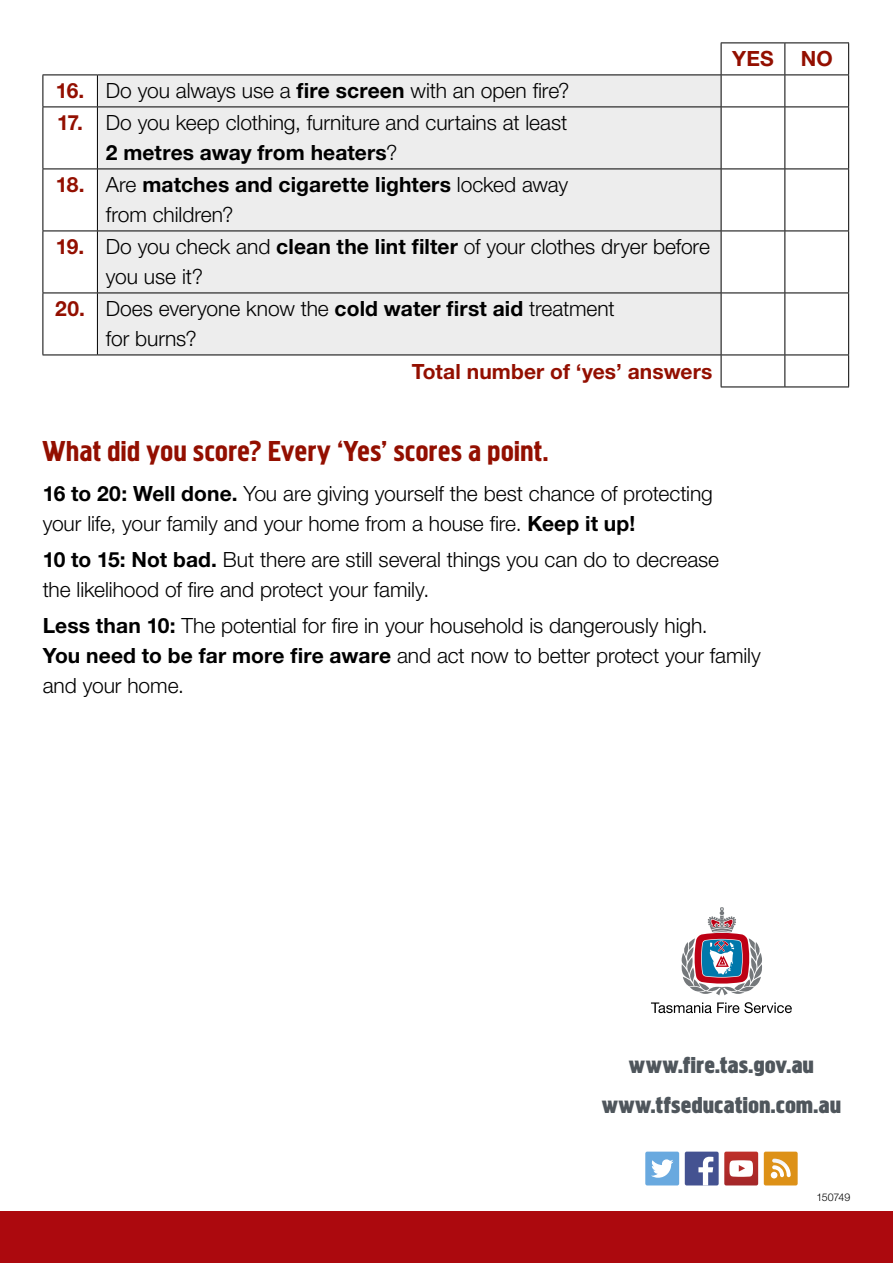
<style>
.page{position:relative;width:893px;height:1263px;background:#fff}
.page>*{position:absolute;margin:0;border:0;box-sizing:border-box;transform-origin:0 0}
.t1{font:30px "Megaphone";letter-spacing:.02em;color:#930f00}
.t2{font:700 24px/39.2px "Megaphone";letter-spacing:.025em;color:#4f565c;text-align:center}
.t3{font:300 21px/30px "Helvetica Neue LT Std";letter-spacing:-.005em;color:#000}
.t4{font:700 21px/30px "Helvetica Neue LT Std";letter-spacing:.005em;color:#000}
.t5{font:700 21px "Helvetica Neue LT Std";letter-spacing:.005em;color:#930f00}
.t6{font:300 10.65px "Helvetica Neue LT Std";letter-spacing:-.02em;color:#000}
.s1{font-weight:700;color:#930f00}
.s2{font-weight:700}
.s3{color:#930f00}
.s4{font-weight:300}
</style>
<div class="page">
<div style="left:0;top:1211px;width:893px;height:52px;background:#ac090e"></div>
<div style="left:98px;top:76px;width:623px;height:279px;background:#ededed"></div>
<hr style="left:43px;top:75px;width:54px;height:1px;background:#000">
<hr style="left:43px;top:75px;width:1px;height:32px;background:#000">
<hr style="left:97px;top:75px;width:624px;height:1px;background:#000">
<hr style="left:97px;top:75px;width:1px;height:32px;background:#000">
<hr style="left:721px;top:75px;width:1px;height:32px;background:#000">
<hr style="left:784px;top:75px;width:1px;height:32px;background:#000">
<hr style="left:848px;top:75px;width:1px;height:32px;background:#000">
<hr style="left:43px;top:107px;width:54px;height:1px;background:#000">
<hr style="left:43px;top:107px;width:1px;height:62px;background:#000">
<hr style="left:97px;top:107px;width:624px;height:1px;background:#000">
<hr style="left:97px;top:107px;width:1px;height:62px;background:#000">
<hr style="left:721px;top:107px;width:64px;height:1px;background:#000">
<hr style="left:721px;top:107px;width:1px;height:62px;background:#000">
<hr style="left:785px;top:107px;width:64px;height:1px;background:#000">
<hr style="left:784px;top:107px;width:1px;height:62px;background:#000">
<hr style="left:848px;top:107px;width:1px;height:62px;background:#000">
<hr style="left:43px;top:169px;width:54px;height:1px;background:#000">
<hr style="left:43px;top:169px;width:1px;height:62px;background:#000">
<hr style="left:97px;top:169px;width:624px;height:1px;background:#000">
<hr style="left:97px;top:169px;width:1px;height:62px;background:#000">
<hr style="left:721px;top:169px;width:64px;height:1px;background:#000">
<hr style="left:721px;top:169px;width:1px;height:62px;background:#000">
<hr style="left:785px;top:169px;width:64px;height:1px;background:#000">
<hr style="left:784px;top:169px;width:1px;height:62px;background:#000">
<hr style="left:848px;top:169px;width:1px;height:62px;background:#000">
<hr style="left:43px;top:231px;width:54px;height:1px;background:#000">
<hr style="left:43px;top:231px;width:1px;height:62px;background:#000">
<hr style="left:97px;top:231px;width:624px;height:1px;background:#000">
<hr style="left:97px;top:231px;width:1px;height:62px;background:#000">
<hr style="left:721px;top:231px;width:64px;height:1px;background:#000">
<hr style="left:721px;top:231px;width:1px;height:62px;background:#000">
<hr style="left:785px;top:231px;width:64px;height:1px;background:#000">
<hr style="left:784px;top:231px;width:1px;height:62px;background:#000">
<hr style="left:848px;top:231px;width:1px;height:62px;background:#000">
<hr style="left:43px;top:293px;width:54px;height:1px;background:#000">
<hr style="left:43px;top:293px;width:1px;height:62px;background:#000">
<hr style="left:97px;top:293px;width:624px;height:1px;background:#000">
<hr style="left:97px;top:293px;width:1px;height:62px;background:#000">
<hr style="left:721px;top:293px;width:64px;height:1px;background:#000">
<hr style="left:721px;top:293px;width:1px;height:62px;background:#000">
<hr style="left:785px;top:293px;width:64px;height:1px;background:#000">
<hr style="left:784px;top:293px;width:1px;height:62px;background:#000">
<hr style="left:848px;top:293px;width:1px;height:62px;background:#000">
<hr style="left:43px;top:355px;width:54px;height:1px;background:#000">
<hr style="left:97px;top:355px;width:624px;height:1px;background:#000">
<hr style="left:721px;top:43px;width:64px;height:1px;background:#000">
<hr style="left:721px;top:43px;width:1px;height:32px;background:#000">
<hr style="left:785px;top:43px;width:64px;height:1px;background:#000">
<hr style="left:784px;top:43px;width:1px;height:32px;background:#000">
<hr style="left:848px;top:43px;width:1px;height:32px;background:#000">
<hr style="left:721px;top:75px;width:64px;height:1px;background:#000">
<hr style="left:785px;top:75px;width:64px;height:1px;background:#000">
<hr style="left:721px;top:355px;width:64px;height:1px;background:#000">
<hr style="left:721px;top:355px;width:1px;height:32px;background:#000">
<hr style="left:785px;top:355px;width:64px;height:1px;background:#000">
<hr style="left:784px;top:355px;width:1px;height:32px;background:#000">
<hr style="left:848px;top:355px;width:1px;height:32px;background:#000">
<hr style="left:721px;top:387px;width:64px;height:1px;background:#000">
<hr style="left:785px;top:387px;width:64px;height:1px;background:#000">
<div style="left:645px;top:1151px;width:34px;height:34px;background:#69a9df;border-radius:2px"></div>
<svg style="left:651px;top:1159px;width:22px;height:19px"></svg>
<div style="left:685px;top:1151px;width:34px;height:34px;background:#445291;border-radius:2px"></div>
<svg style="left:698px;top:1157px;width:15px;height:28px"></svg>
<div style="left:764px;top:1151px;width:34px;height:34px;background:#dd9117;border-radius:2px"></div>
<svg style="left:771px;top:1158px;width:20px;height:20px"></svg>
<svg style="left:724px;top:1151px;width:34px;height:34px"></svg>
<svg style="left:681px;top:907px;width:81px;height:88px"></svg>
<svg style="left:651px;top:1002px;width:141px;height:11px"></svg>
<p class="t3" style="left:56px;top:75px;width:515px"><span class="s1">16.</span> Do you always use a <span class="s2">fire screen</span> with an open fire?</p>
<p class="t3" style="left:106px;top:107px;width:463px;text-indent:-49px"><span class="s1">17.</span> Do you keep clothing, furniture and curtains at least<br><span class="s2">2 metres away from heaters</span>?</p>
<p class="t4" style="left:106px;top:169px;width:464px;text-indent:-50px"><span class="s3">18.</span> <span class="s4">Are</span> matches and cigarette lighters <span class="s4">locked away from children?</span></p>
<p class="t3" style="left:106px;top:232px;width:605px;text-indent:-50px"><span class="s1">19.</span> Do you check and <span class="s2">clean the lint filter</span> of your clothes dryer before you use it?</p>
<p class="t3" style="left:106px;top:294px;width:510px;text-indent:-51px"><span class="s1">20.</span> Does everyone know the <span class="s2">cold water first aid</span> treatment for burns?</p>
<p class="t5" style="left:412px;top:358px;width:302px">Total number of ‘yes’ answers</p>
<p class="t5" style="left:732px;top:46px;width:43px">YES</p>
<p class="t5" style="left:801px;top:46px;width:33px">NO</p>
<h1 class="t1" style="left:43px;top:433px;width:507px">What did you score? Every ‘Yes’ scores a point.</h1>
<p class="t3" style="left:43px;top:478px;width:672px"><span class="s2">16 to 20: Well done.</span> You are giving yourself the best chance of protecting your life, your family and your home from a house fire. <span class="s2">Keep it up!</span></p>
<p class="t3" style="left:43px;top:544px;width:678px"><span class="s2">10 to 15: Not bad.</span> But there are still several things you can do to decrease the likelihood of fire and protect your family.</p>
<p class="t3" style="left:43px;top:610px;width:720px"><span class="s2">Less than 10:</span> The potential for fire in your household is dangerously high.<br><span class="s2">You need to be far more fire aware</span> and act now to better protect your family and your home.</p>
<p class="t2" style="left:602px;top:1046px;width:240px">www.fire.tas.gov.au www.tfseducation.com.au</p>
<p class="t6" style="left:816px;top:1191px;width:36px">150749</p>
</div>
